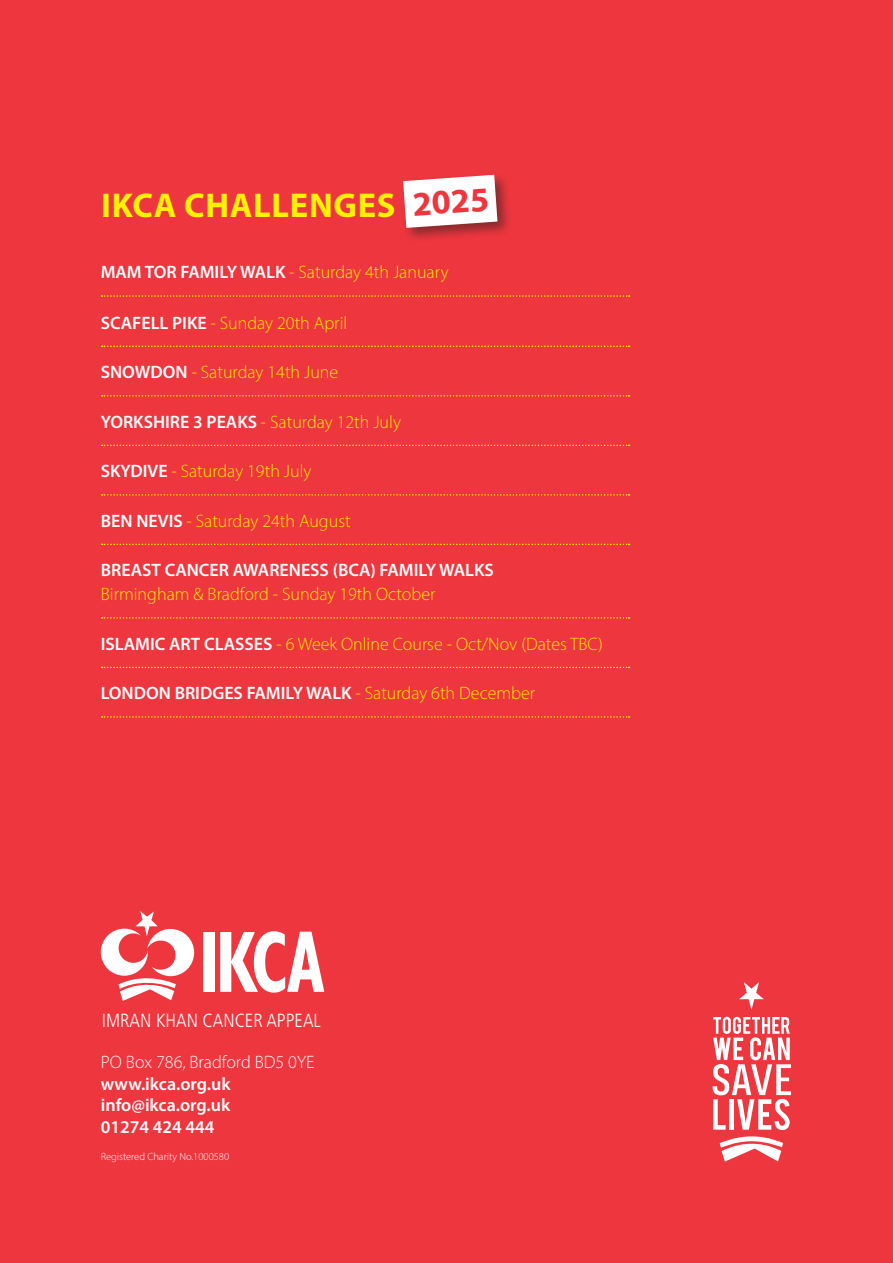
<style>
.page{position:relative;width:893px;height:1263px;background:#ee363e}
.page>*{position:absolute;margin:0;border:0;box-sizing:border-box;transform-origin:0 0}
.t1{font:700 34.5px "Myriad Pro";letter-spacing:.02em;color:#fff101}
.t2{font:700 34.5px "Myriad Pro";color:#ee363e}
.t3{font:300 condensed 19.05px "Frutiger LT Pro";color:#fff}
.t4{font:300 18px "Myriad Pro";color:#fff101}
.t5{font:600 18px/21.6px "Myriad Pro";color:#fff;text-align:justify}
.t6{font:300 18px "Myriad Pro";color:#fff}
.t7{font:300 10.5px "Myriad Pro";color:#fff}
.s1{font-weight:600;color:#fff}
.s2{font-weight:300;color:#fff101}
</style>
<div class="page">
<svg style="left:739px;top:982px;width:25px;height:28px"></svg>
<svg style="left:720px;top:1136px;width:63px;height:25px"></svg>
<svg style="left:713px;top:1017px;width:78px;height:113px"></svg>
<svg style="left:101px;top:911px;width:93px;height:90px"></svg>
<div style="left:203px;top:932px;width:11px;height:60px;background:#fff"></div>
<svg style="left:220px;top:931px;width:104px;height:62px"></svg>
<svg style="left:102px;top:295px;width:528px;height:2px"></svg>
<svg style="left:102px;top:346px;width:528px;height:1px"></svg>
<svg style="left:102px;top:395px;width:528px;height:2px"></svg>
<svg style="left:102px;top:445px;width:528px;height:1px"></svg>
<svg style="left:102px;top:494px;width:528px;height:2px"></svg>
<svg style="left:102px;top:544px;width:528px;height:1px"></svg>
<svg style="left:102px;top:617px;width:528px;height:2px"></svg>
<svg style="left:102px;top:667px;width:528px;height:1px"></svg>
<svg style="left:102px;top:716px;width:528px;height:2px"></svg>
<div style="left:400px;top:172px;width:112px;height:71px;background:#231f20;opacity:.5"></div>
<svg style="left:403px;top:175px;width:94px;height:53px"></svg>
<h1 class="t1" style="left:101px;top:183px;width:296px">IKCA CHALLENGES</h1>
<h1 class="t2" style="left:411px;top:182px;width:78px;rotate:-4deg">2025</h1>
<p class="t4" style="left:101px;top:261px;width:349px"><span class="s1">MAM TOR FAMILY WALK</span> - Saturday 4th January</p>
<p class="t4" style="left:101px;top:312px;width:248px"><span class="s1">SCAFELL PIKE</span> - Sunday 20th April</p>
<p class="t4" style="left:101px;top:361px;width:239px"><span class="s1">SNOWDON</span> - Saturday 14th June</p>
<p class="t4" style="left:101px;top:411px;width:302px"><span class="s1">YORKSHIRE 3 PEAKS</span> - Saturday 12th July</p>
<p class="t4" style="left:101px;top:460px;width:212px"><span class="s1">SKYDIVE</span> - Saturday 19th July</p>
<p class="t4" style="left:101px;top:510px;width:251px"><span class="s1">BEN NEVIS</span> - Saturday 24th August</p>
<p class="t5" style="left:101px;top:559px;width:395px">BREAST CANCER AWARENESS (BCA) FAMILY WALKS</p>
<p class="t4" style="left:101px;top:583px;width:336px">Birmingham &amp; Bradford - Sunday 19th October</p>
<p class="t4" style="left:101px;top:633px;width:504px"><span class="s1">ISLAMIC ART CLASSES</span> - 6 Week Online Course - Oct/Nov (Dates TBC)</p>
<p class="t5" style="left:101px;top:682px;width:436px">LONDON BRIDGES FAMILY WALK <span class="s2">- Saturday 6th December</span></p>
<p class="t3" style="left:102px;top:1009px;width:221px">IMRAN KHAN CANCER APPEAL</p>
<p class="t6" style="left:101px;top:1051px;width:215px">PO Box 786, Bradford BD5 0YE</p>
<p class="t5" style="left:101px;top:1072px;width:131px">www.ikca.org.uk info@ikca.org.uk 01274 424 444</p>
<p class="t7" style="left:101px;top:1150px;width:130px">Registered Charity No.1000580</p>
</div>
